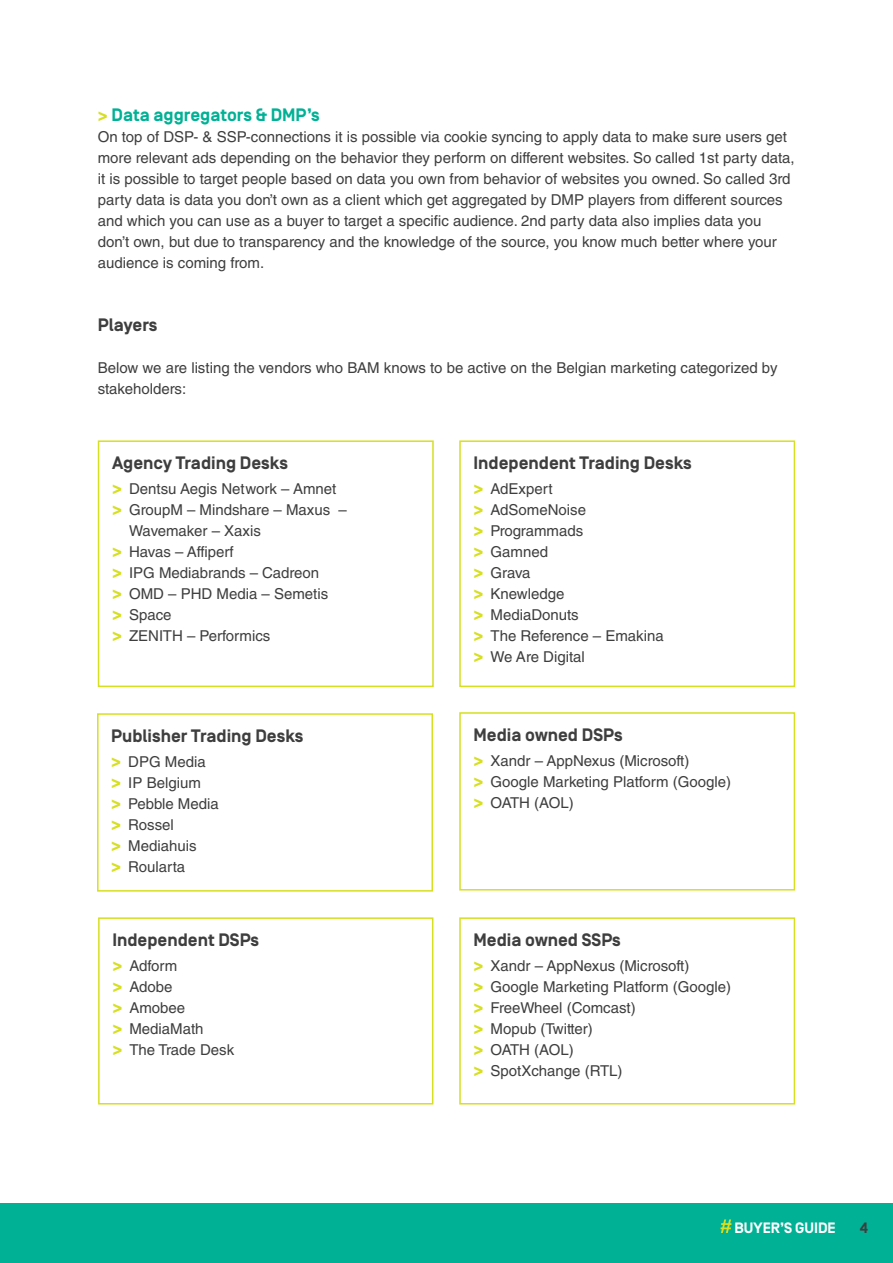
<style>
.page{position:relative;width:893px;height:1263px;background:#fff}
.page>*{position:absolute;margin:0;border:0;box-sizing:border-box;transform-origin:0 0}
.TITEL_KADER{font:700 18px "Simplon Norm";color:#3e3e3f}
.TITEL_GROEN{font:700 18px "Simplon Norm";color:#00b195}
.TITEL_ZWART{font:700 18px "Simplon Norm";color:#3e3e3f}
.Body{font:15px/21px "Helvetica LT Std";color:#3e3e3f}
.t1{font:700 15px "Simplon Norm";color:#fff}
.t2{font:700 15px "Simplon Norm";color:#3e3e3f}
.s1{color:#d6df21}
.s2{font-family:"Simplon Norm";font-weight:700;font-size:18px;color:#d6df21}
</style>
<div class="page">
<div style="left:0;top:1203px;width:893px;height:60px;background:#00b195"></div>
<svg style="left:720px;top:1219px;width:11px;height:14px"></svg>
<div style="left:98px;top:440px;width:336px;height:247px;border:2px solid #d6df21"></div>
<div style="left:459px;top:440px;width:336px;height:247px;border:2px solid #d6df21"></div>
<div style="left:97px;top:713px;width:336px;height:178px;border:2px solid #d6df21"></div>
<div style="left:459px;top:712px;width:336px;height:178px;border:2px solid #d6df21"></div>
<div style="left:98px;top:917px;width:335px;height:187px;border:2px solid #d6df21"></div>
<div style="left:459px;top:917px;width:336px;height:187px;border:2px solid #d6df21"></div>
<p class="TITEL_GROEN" style="left:98px;top:105px;width:223px"><span class="s1">&gt;</span> Data aggregators &amp; DMP’s</p>
<p class="Body" style="left:98px;top:126px;width:698px">On top of DSP- &amp; SSP-connections it is possible via cookie syncing to apply data to make sure users get more relevant ads depending on the behavior they perform on different websites. So called 1st party data, it is possible to target people based on data you own from behavior of websites you owned. So called 3rd party data is data you don’t own as a client which get aggregated by DMP players from different sources and which you can use as a buyer to target a specific audience. 2nd party data also implies data you don’t own, but due to transparency and the knowledge of the source, you know much better where your audience is coming from.</p>
<p class="TITEL_ZWART" style="left:98px;top:315px;width:61px">Players</p>
<p class="Body" style="left:98px;top:357px;width:681px">Below we are listing the vendors who BAM knows to be active on the Belgian marketing categorized by stakeholders:</p>
<p class="TITEL_KADER" style="left:112px;top:453px;width:177px">Agency Trading Desks</p>
<p class="Body" style="left:112px;top:479px;width:226px"><span class="s2">&gt;</span> Dentsu Aegis Network – Amnet</p>
<p class="Body" style="left:129px;top:500px;width:219px;text-indent:-17px"><span class="s2">&gt;</span> GroupM – Mindshare – Maxus –<br>Wavemaker – Xaxis</p>
<p class="Body" style="left:112px;top:542px;width:123px"><span class="s2">&gt;</span> Havas – Affiperf</p>
<p class="Body" style="left:112px;top:563px;width:209px"><span class="s2">&gt;</span> IPG Mediabrands – Cadreon</p>
<p class="Body" style="left:112px;top:584px;width:218px"><span class="s2">&gt;</span> OMD – PHD Media – Semetis</p>
<p class="Body" style="left:112px;top:605px;width:61px"><span class="s2">&gt;</span> Space</p>
<p class="Body" style="left:112px;top:626px;width:160px"><span class="s2">&gt;</span> ZENITH – Performics</p>
<p class="TITEL_KADER" style="left:111px;top:726px;width:194px">Publisher Trading Desks</p>
<p class="Body" style="left:111px;top:751px;width:96px"><span class="s2">&gt;</span> DPG Media</p>
<p class="Body" style="left:111px;top:772px;width:91px"><span class="s2">&gt;</span> IP Belgium</p>
<p class="Body" style="left:111px;top:793px;width:109px"><span class="s2">&gt;</span> Pebble Media</p>
<p class="Body" style="left:111px;top:814px;width:64px"><span class="s2">&gt;</span> Rossel</p>
<p class="Body" style="left:111px;top:835px;width:87px"><span class="s2">&gt;</span> Mediahuis</p>
<p class="Body" style="left:111px;top:856px;width:75px"><span class="s2">&gt;</span> Roularta</p>
<p class="TITEL_KADER" style="left:112px;top:930px;width:148px">Independent DSPs</p>
<p class="Body" style="left:112px;top:956px;width:66px"><span class="s2">&gt;</span> Adform</p>
<p class="Body" style="left:112px;top:977px;width:62px"><span class="s2">&gt;</span> Adobe</p>
<p class="Body" style="left:112px;top:998px;width:74px"><span class="s2">&gt;</span> Amobee</p>
<p class="Body" style="left:112px;top:1019px;width:93px"><span class="s2">&gt;</span> MediaMath</p>
<p class="Body" style="left:112px;top:1040px;width:123px"><span class="s2">&gt;</span> The Trade Desk</p>
<p class="TITEL_KADER" style="left:473px;top:453px;width:220px">Independent Trading Desks</p>
<p class="Body" style="left:473px;top:479px;width:81px"><span class="s2">&gt;</span> AdExpert</p>
<p class="Body" style="left:473px;top:500px;width:114px"><span class="s2">&gt;</span> AdSomeNoise</p>
<p class="Body" style="left:473px;top:521px;width:111px"><span class="s2">&gt;</span> Programmads</p>
<p class="Body" style="left:473px;top:542px;width:76px"><span class="s2">&gt;</span> Gamned</p>
<p class="Body" style="left:473px;top:563px;width:59px"><span class="s2">&gt;</span> Grava</p>
<p class="Body" style="left:473px;top:584px;width:92px"><span class="s2">&gt;</span> Knewledge</p>
<p class="Body" style="left:473px;top:605px;width:107px"><span class="s2">&gt;</span> MediaDonuts</p>
<p class="Body" style="left:473px;top:626px;width:192px"><span class="s2">&gt;</span> The Reference – Emakina</p>
<p class="Body" style="left:473px;top:647px;width:113px"><span class="s2">&gt;</span> We Are Digital</p>
<p class="TITEL_KADER" style="left:473px;top:725px;width:151px">Media owned DSPs</p>
<p class="Body" style="left:473px;top:750px;width:217px"><span class="s2">&gt;</span> Xandr – AppNexus (Microsoft)</p>
<p class="Body" style="left:473px;top:771px;width:259px"><span class="s2">&gt;</span> Google Marketing Platform (Google)</p>
<p class="Body" style="left:473px;top:792px;width:102px"><span class="s2">&gt;</span> OATH (AOL)</p>
<p class="TITEL_KADER" style="left:473px;top:930px;width:149px">Media owned SSPs</p>
<p class="Body" style="left:473px;top:956px;width:217px"><span class="s2">&gt;</span> Xandr – AppNexus (Microsoft)</p>
<p class="Body" style="left:473px;top:977px;width:259px"><span class="s2">&gt;</span> Google Marketing Platform (Google)</p>
<p class="Body" style="left:473px;top:998px;width:164px"><span class="s2">&gt;</span> FreeWheel (Comcast)</p>
<p class="Body" style="left:473px;top:1019px;width:121px"><span class="s2">&gt;</span> Mopub (Twitter)</p>
<p class="Body" style="left:473px;top:1040px;width:102px"><span class="s2">&gt;</span> OATH (AOL)</p>
<p class="Body" style="left:473px;top:1061px;width:151px"><span class="s2">&gt;</span> SpotXchange (RTL)</p>
<p class="t1" style="left:735px;top:1220px;width:103px">BUYER’S GUIDE</p>
<p class="t2" style="left:860px;top:1220px;width:9px">4</p>
</div>
